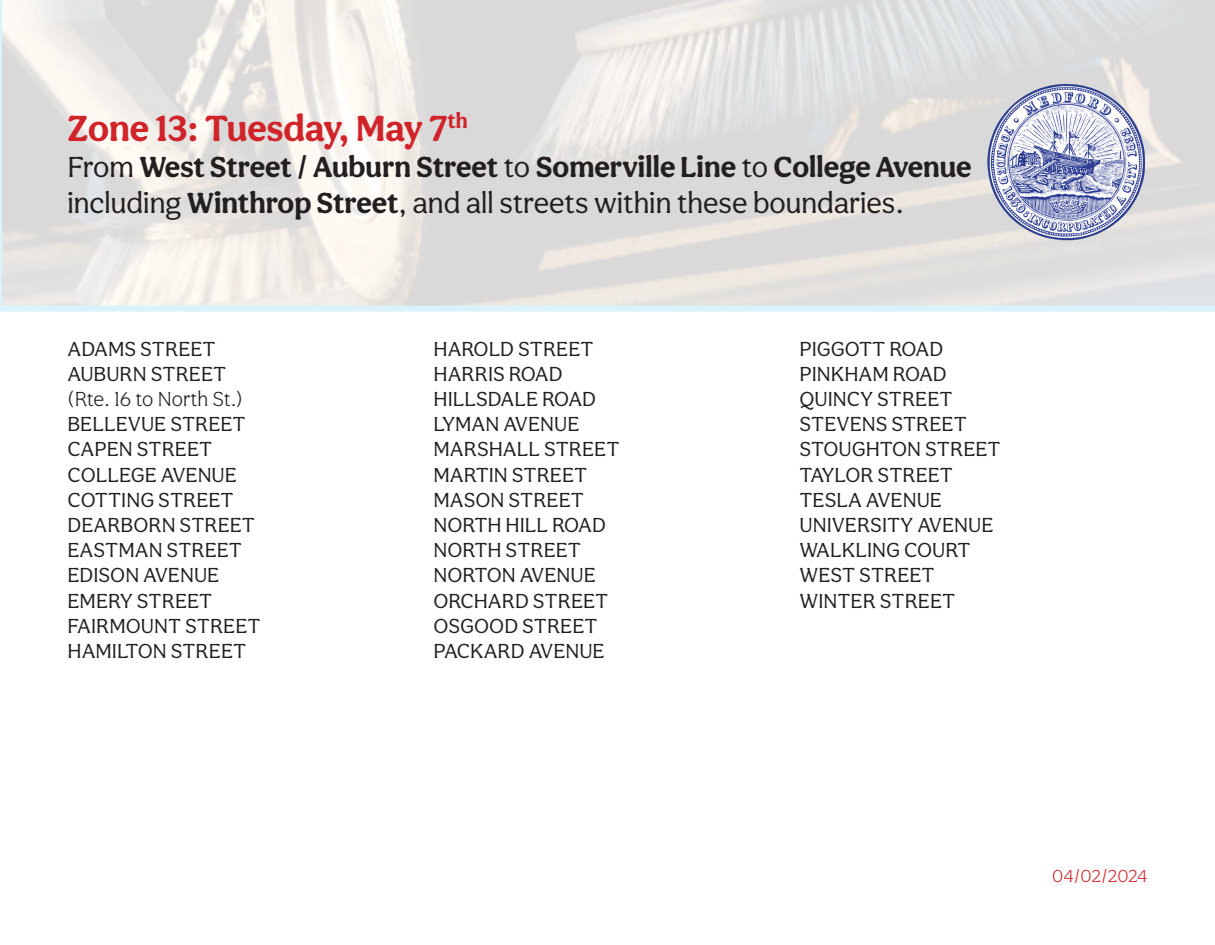
<style>
.page{position:relative;width:1215px;height:945px;background:#fff}
.page>*{position:absolute;margin:0;border:0;box-sizing:border-box;transform-origin:0 0}
.Heading{font:700 37.5px "Aesthet Nova";color:#d1232a}
.t1{font:700 30px/36px "Aesthet Nova";color:#231f20}
.t2{font:21px "Aesthet Nova";color:#231f20}
.t3{font:300 21px "Aesthet Nova";color:#231f20}
.Heading-2{font:300 18px "Aesthet Nova";letter-spacing:-.02em;color:#d1232a}
.s1{font-weight:400}
</style>
<div class="page">
<svg style="left:0;top:0;width:1215px;height:312px;background:#e3e2e1"></svg>
<img style="left:986px;top:80px;width:162px;height:162px">
<p class="Heading" style="left:68px;top:105px;width:402px">Zone 13: Tuesday, May 7<sup>th</sup></p>
<p class="t1" style="left:67px;top:148px;width:906px"><span class="s1">From</span> West Street / Auburn Street <span class="s1">to</span> Somerville Line <span class="s1">to</span> College Avenue <span class="s1">including</span> Winthrop Street<span class="s1">, and all streets within these boundaries.</span></p>
<p class="t2" style="left:68px;top:336px;width:150px">ADAMS STREET</p>
<p class="t2" style="left:68px;top:361px;width:160px">AUBURN STREET</p>
<p class="t3" style="left:68px;top:387px;width:177px">(Rte. 16 to North St.)</p>
<p class="t2" style="left:68px;top:412px;width:180px">BELLEVUE STREET</p>
<p class="t2" style="left:68px;top:437px;width:146px">CAPEN STREET</p>
<p class="t2" style="left:68px;top:462px;width:171px">COLLEGE AVENUE</p>
<p class="t2" style="left:68px;top:487px;width:168px">COTTING STREET</p>
<p class="t2" style="left:68px;top:512px;width:189px">DEARBORN STREET</p>
<p class="t2" style="left:68px;top:538px;width:176px">EASTMAN STREET</p>
<p class="t2" style="left:68px;top:563px;width:153px">EDISON AVENUE</p>
<p class="t2" style="left:68px;top:588px;width:146px">EMERY STREET</p>
<p class="t2" style="left:68px;top:613px;width:195px">FAIRMOUNT STREET</p>
<p class="t2" style="left:68px;top:638px;width:180px">HAMILTON STREET</p>
<p class="t2" style="left:434px;top:336px;width:162px">HAROLD STREET</p>
<p class="t2" style="left:434px;top:361px;width:131px">HARRIS ROAD</p>
<p class="t2" style="left:434px;top:386px;width:164px">HILLSDALE ROAD</p>
<p class="t2" style="left:434px;top:412px;width:147px">LYMAN AVENUE</p>
<p class="t2" style="left:434px;top:437px;width:188px">MARSHALL STREET</p>
<p class="t2" style="left:434px;top:462px;width:155px">MARTIN STREET</p>
<p class="t2" style="left:434px;top:487px;width:152px">MASON STREET</p>
<p class="t2" style="left:434px;top:512px;width:174px">NORTH HILL ROAD</p>
<p class="t2" style="left:434px;top:538px;width:149px">NORTH STREET</p>
<p class="t2" style="left:434px;top:563px;width:164px">NORTON AVENUE</p>
<p class="t2" style="left:434px;top:588px;width:176px">ORCHARD STREET</p>
<p class="t2" style="left:434px;top:613px;width:166px">OSGOOD STREET</p>
<p class="t2" style="left:434px;top:638px;width:173px">PACKARD AVENUE</p>
<p class="t2" style="left:800px;top:336px;width:145px">PIGGOTT ROAD</p>
<p class="t2" style="left:800px;top:361px;width:149px">PINKHAM ROAD</p>
<p class="t2" style="left:800px;top:386px;width:155px">QUINCY STREET</p>
<p class="t2" style="left:800px;top:412px;width:169px">STEVENS STREET</p>
<p class="t2" style="left:800px;top:437px;width:203px">STOUGHTON STREET</p>
<p class="t2" style="left:800px;top:462px;width:155px">TAYLOR STREET</p>
<p class="t2" style="left:800px;top:487px;width:144px">TESLA AVENUE</p>
<p class="t2" style="left:800px;top:512px;width:195px">UNIVERSITY AVENUE</p>
<p class="t2" style="left:800px;top:538px;width:173px">WALKLING COURT</p>
<p class="t2" style="left:800px;top:563px;width:137px">WEST STREET</p>
<p class="t2" style="left:800px;top:588px;width:157px">WINTER STREET</p>
<p class="Heading-2" style="left:1052px;top:866px;width:97px">04/02/2024</p>
</div>
